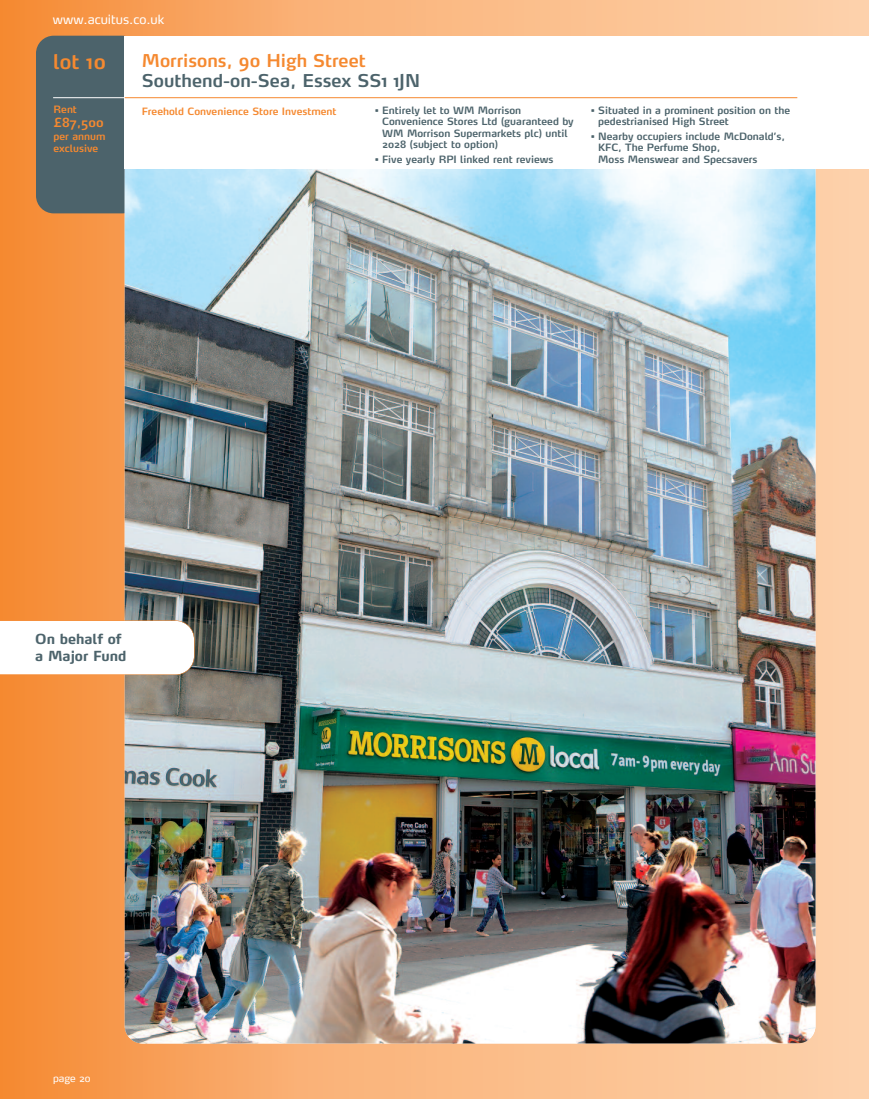
<style>
.page{position:relative;width:869px;height:1099px;background:#fff}
.page>*{position:absolute;margin:0;border:0;box-sizing:border-box;transform-origin:0 0}
.t1{font:600 20px "Max";color:#f58930}
.t2{font:600 17.5px "Max";color:#4c636b}
.t3{font:600 17.5px "Max";color:#f58930}
.t4{font:700 13.75px/16.2px "Max";color:#4c636b}
.t5{font:12.5px "Max";color:#fff}
.t6{font:600 12.5px "Max";color:#f58930}
.t7{font:600 10px/11.2px "Max";color:#4c636b}
.t8{font:600 10px/12px "Max";color:#f58930}
.t9{font:10px "Max";color:#fff}
</style>
<div class="page">
<div style="left:293px;top:0;width:575px;height:1098px;background:linear-gradient(to right,#fab176,#fcd1ac)"></div>
<div style="left:2px;top:0;width:291px;height:1098px;background:linear-gradient(to right,#f58931,#fab076)"></div>
<hr style="left:0;top:0;width:2px;height:1098px;background:#f58930">
<div style="left:36px;top:36px;width:104px;height:177px;background:#4c636b;border-radius:18px"></div>
<img style="left:125px;top:150px;width:690px;height:893px;border-radius:18px">
<div style="left:125px;top:36px;width:743px;height:132px;background:#fff"></div>
<hr style="left:53px;top:97px;width:72px;height:1px;background:#fff">
<hr style="left:125px;top:97px;width:672px;height:1px;background:#f58930">
<svg style="left:0;top:620px;width:194px;height:55px"></svg>
<p class="t5" style="left:53px;top:15px;width:113px">www.acuitus.co.uk</p>
<h1 class="t1" style="left:53px;top:54px;width:54px">lot 10</h1>
<p class="t8" style="left:53px;top:105px;width:25px">Rent</p>
<p class="t6" style="left:53px;top:118px;width:52px">£87,500</p>
<p class="t8" style="left:53px;top:132px;width:53px">per annum exclusive</p>
<h2 class="t3" style="left:142px;top:54px;width:225px">Morrisons, 90 High Street</h2>
<h2 class="t2" style="left:142px;top:74px;width:280px">Southend-on-Sea, Essex SS1 1JN</h2>
<p class="t8" style="left:142px;top:106px;width:196px">Freehold Convenience Store Investment</p>
<p class="t7" style="left:382px;top:106px;width:193px;text-indent:-7px">• Entirely let to WM Morrison<br>Convenience Stores Ltd (guaranteed by<br>WM Morrison Supermarkets plc) until<br>2028 (subject to option)</p>
<p class="t7" style="left:374px;top:154px;width:180px">• Five yearly RPI linked rent reviews</p>
<p class="t7" style="left:598px;top:106px;width:193px;text-indent:-8px">• Situated in a prominent position on the pedestrianised High Street</p>
<p class="t7" style="left:598px;top:132px;width:188px;text-indent:-8px">• Nearby occupiers include McDonald’s,<br>KFC, The Perfume Shop,<br>Moss Menswear and Specsavers</p>
<h3 class="t4" style="left:35px;top:632px;width:93px">On behalf of a Major Fund</h3>
<p class="t9" style="left:53px;top:1074px;width:39px">page 20</p>
</div>
